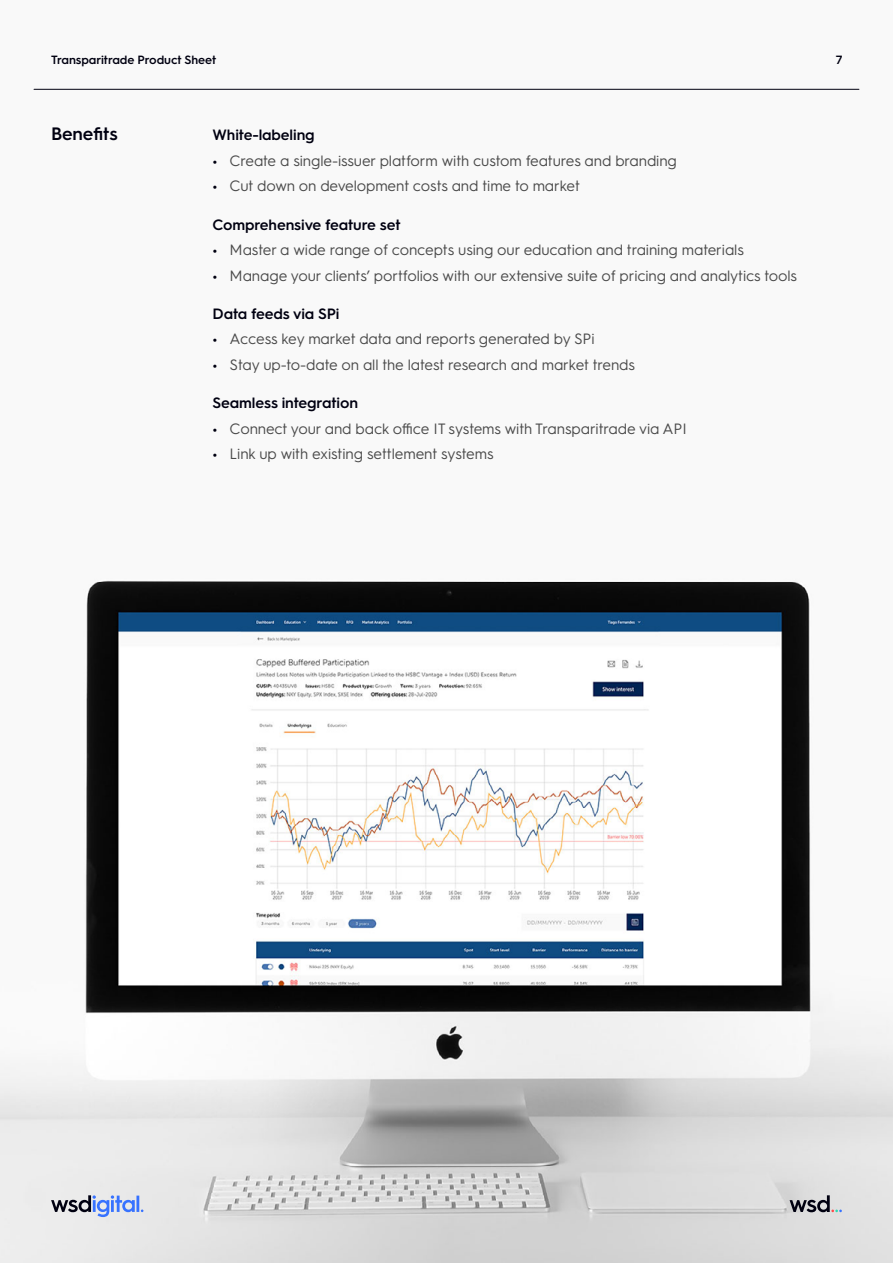
<style>
.page{position:relative;width:893px;height:1263px;background:#fff}
.page>*{position:absolute;margin:0;border:0;box-sizing:border-box;transform-origin:0 0}
.t1{font:600 18px "Hurme Geometric Sans 3";letter-spacing:-.01em;color:#000010}
.t2{font:15px "Hurme Geometric Sans 3";letter-spacing:-.01em;color:#4a4a4a}
.t3{font:600 15px "Hurme Geometric Sans 3";letter-spacing:-.01em;color:#000010}
.t4{font:600 12px "Hurme Geometric Sans 3";letter-spacing:-.01em;color:#000010}
.s1{font-weight:600;color:#000010}
</style>
<div class="page">
<img style="left:0;top:88px;width:893px;height:1175px">
<hr style="left:34px;top:89px;width:825px;height:1px;background:#000010">
<svg style="left:790px;top:1195px;width:52px;height:17px"></svg>
<svg style="left:51px;top:1195px;width:92px;height:22px"></svg>
<p class="t4" style="left:51px;top:51px;width:167px">Transparitrade Product Sheet</p>
<p class="t4" style="left:836px;top:51px;width:8px">7</p>
<p class="t1" style="left:51px;top:121px;width:68px">Benefits</p>
<p class="t3" style="left:213px;top:125px;width:104px">White-labeling</p>
<p class="t2" style="left:213px;top:150px;width:466px"><span class="s1">•</span> Create a single-issuer platform with custom features and branding</p>
<p class="t2" style="left:213px;top:176px;width:369px"><span class="s1">•</span> Cut down on development costs and time to market</p>
<p class="t3" style="left:213px;top:214px;width:190px">Comprehensive feature set</p>
<p class="t2" style="left:213px;top:239px;width:533px"><span class="s1">•</span> Master a wide range of concepts using our education and training materials</p>
<p class="t2" style="left:213px;top:265px;width:586px"><span class="s1">•</span> Manage your clients’ portfolios with our extensive suite of pricing and analytics tools</p>
<p class="t3" style="left:213px;top:303px;width:128px">Data feeds via SPi</p>
<p class="t2" style="left:213px;top:329px;width:384px"><span class="s1">•</span> Access key market data and reports generated by SPi</p>
<p class="t2" style="left:213px;top:354px;width:424px"><span class="s1">•</span> Stay up-to-date on all the latest research and market trends</p>
<p class="t3" style="left:213px;top:392px;width:147px">Seamless integration</p>
<p class="t2" style="left:213px;top:418px;width:476px"><span class="s1">•</span> Connect your and back office IT systems with Transparitrade via API</p>
<p class="t2" style="left:213px;top:443px;width:283px"><span class="s1">•</span> Link up with existing settlement systems</p>
</div>
